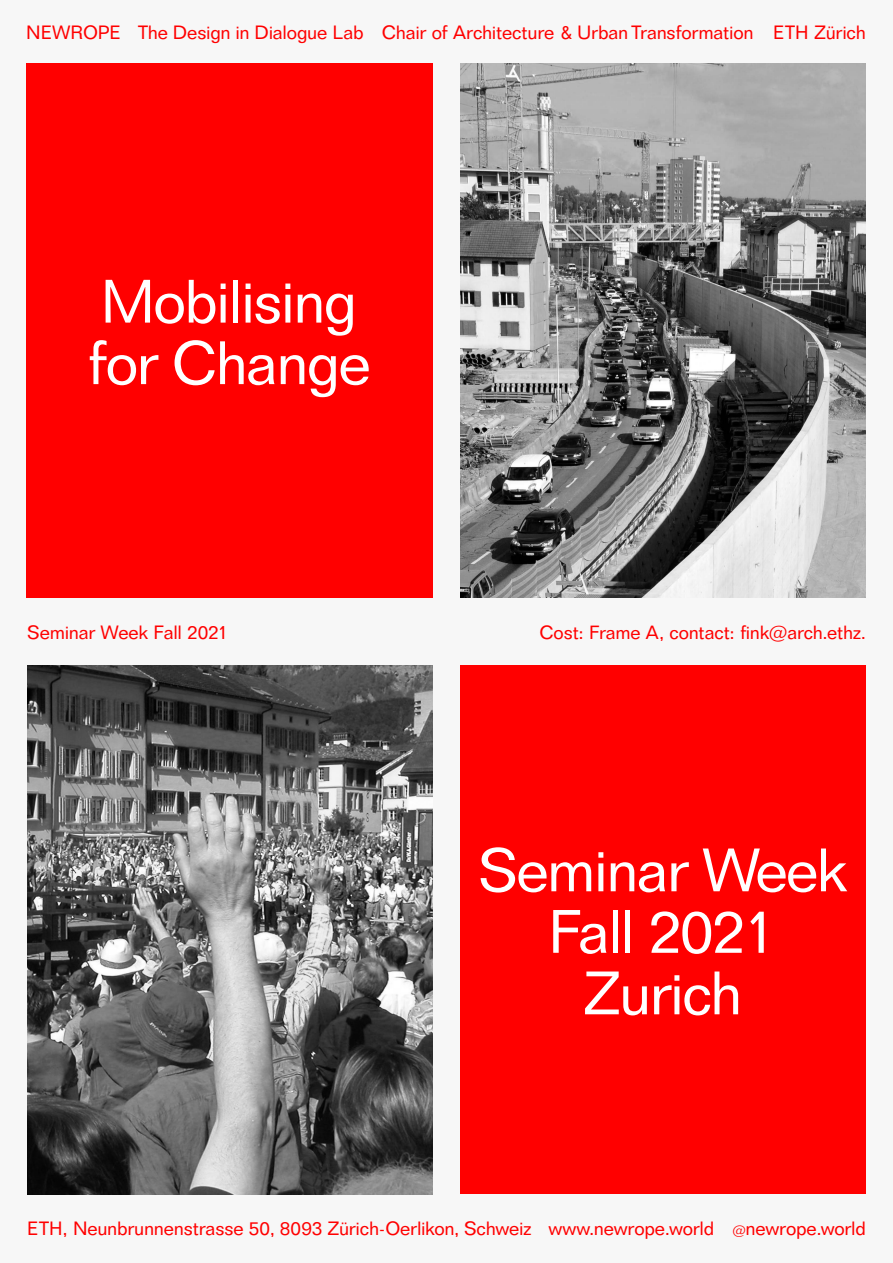
<style>
.page{position:relative;width:893px;height:1263px;background:#f7f7f7}
.page>*{position:absolute;margin:0;border:0;box-sizing:border-box;transform-origin:0 0}
.Poster_text__80_82{font:60px "Folio BT";letter-spacing:-.03em;color:#fff}
.t1{font:18.9px "Folio BT";letter-spacing:-.015em;color:#f00}
.Descriptive_text__25{font:18.75px "Folio BT";letter-spacing:-.015em;color:#f00}
.s1{font-size:13.5px}
</style>
<div class="page">
<div style="left:26px;top:63px;width:407px;height:534px;background:#f00"></div>
<div style="left:460px;top:666px;width:406px;height:528px;background:#f00"></div>
<img style="left:461px;top:64px;width:405px;height:533px">
<img style="left:27px;top:666px;width:406px;height:528px">
<p class="t1" style="left:26px;top:21px;width:841px">NEWROPE The Design in Dialogue Lab Chair of Architecture &amp; Urban Transformation ETH Zürich</p>
<p class="Poster_text__80_82" style="left:101px;top:265px;width:258px">Mobilising</p>
<p class="Poster_text__80_82" style="left:87px;top:326px;width:285px">for Change</p>
<p class="t1" style="left:27px;top:620px;width:203px">Seminar Week Fall 2021</p>
<p class="Descriptive_text__25" style="left:539px;top:621px;width:328px">Cost: Frame A, contact: fink@arch.ethz.</p>
<p class="Poster_text__80_82" style="left:478px;top:833px;width:371px">Seminar Week</p>
<p class="Poster_text__80_82" style="left:548px;top:895px;width:230px">Fall 2021</p>
<p class="Poster_text__80_82" style="left:583px;top:956px;width:161px">Zurich</p>
<p class="t1" style="left:27px;top:1217px;width:840px">ETH, Neunbrunnenstrasse 50, 8093 Zürich-Oerlikon, Schweiz www.newrope.world <span class="s1">@</span>newrope.world</p>
</div>
